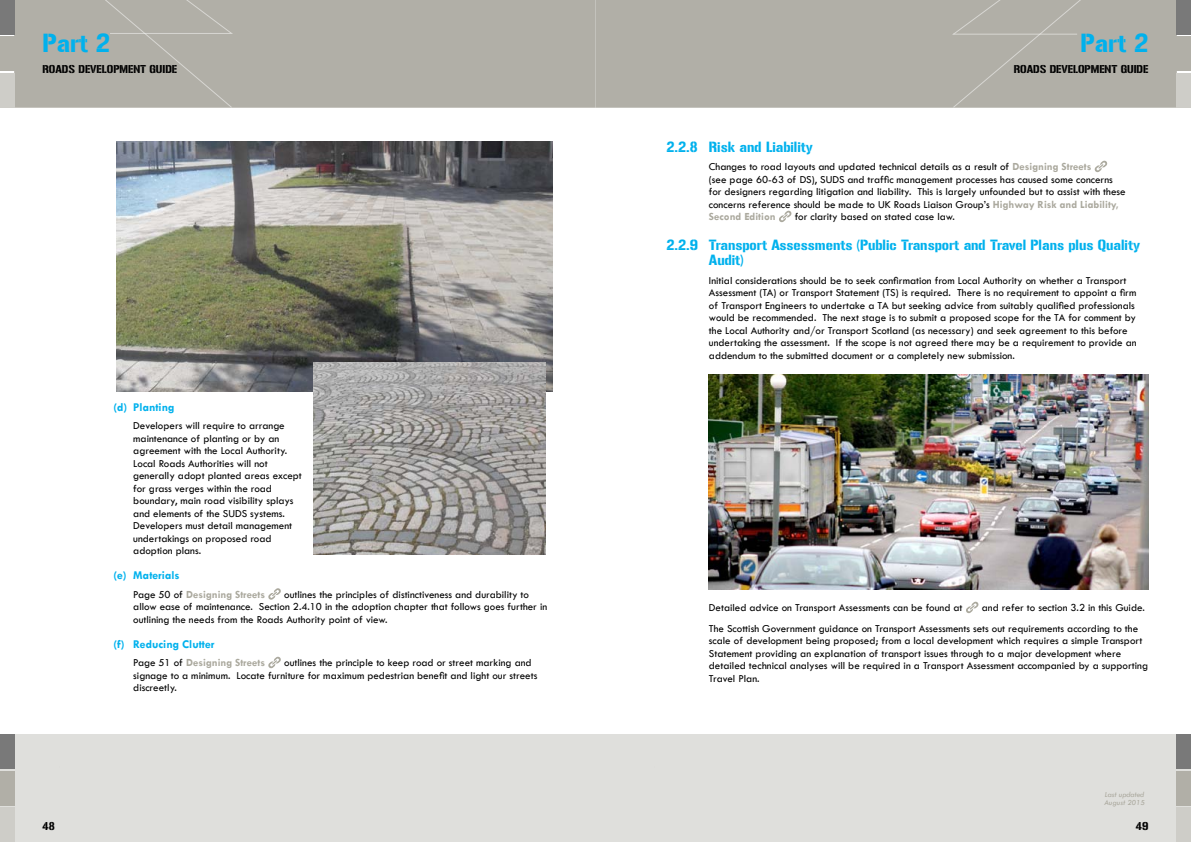
<style>
.page{position:relative;width:1191px;height:842px;background:#fff}
.page>*{position:absolute;margin:0;border:0;box-sizing:border-box;transform-origin:0 0}
.t1{font:23px "Gunplay";color:#00b1ed}
.t2{font:13px/15.6px "Gunplay";color:#00b1ed}
.t3{font:700 12px "Tw Cen";color:#00b1ed}
.t4{font:11px/12.5px "Tw Cen";color:#000}
.t5{font:700 11px "Tw Cen";color:#aba99e}
.t6{font:10px "Gunplay";color:#000}
.t7{font:italic 8px/8px "Tw Cen";color:#aba99e}
.s1{font-weight:400;color:#000}
.s2{font-weight:700;color:#aba99e}
</style>
<div class="page">
<div style="left:595px;top:0;width:581px;height:108px;background:#b1afa7"></div>
<div style="left:950px;top:0;width:132px;height:108px;background:#b1afa7"></div>
<div style="left:1176px;top:0;width:15px;height:34px;background:#797979"></div>
<div style="left:1174px;top:37px;width:17px;height:34px;background:#b1afa7"></div>
<div style="left:1176px;top:74px;width:15px;height:34px;background:#cecdc8"></div>
<div style="left:14px;top:0;width:581px;height:108px;background:#b1afa7"></div>
<div style="left:102px;top:0;width:133px;height:108px;background:#b1afa7"></div>
<div style="left:0;top:0;width:14px;height:34px;background:#797979"></div>
<div style="left:0;top:37px;width:17px;height:34px;background:#b1afa7"></div>
<div style="left:0;top:74px;width:14px;height:34px;background:#cecdc8"></div>
<div style="left:595px;top:734px;width:596px;height:108px;background:#dfdfdc"></div>
<div style="left:1176px;top:734px;width:15px;height:34px;background:#797979"></div>
<div style="left:1176px;top:771px;width:15px;height:34px;background:#b1afa7"></div>
<div style="left:1176px;top:808px;width:15px;height:34px;background:#cecdc8"></div>
<div style="left:0;top:734px;width:595px;height:108px;background:#dfdfdc"></div>
<div style="left:0;top:734px;width:14px;height:34px;background:#797979"></div>
<div style="left:0;top:771px;width:14px;height:34px;background:#b1afa7"></div>
<div style="left:0;top:808px;width:14px;height:34px;background:#cecdc8"></div>
<svg style="left:268px;top:588px;width:13px;height:12px"></svg>
<svg style="left:268px;top:656px;width:13px;height:12px"></svg>
<svg style="left:1094px;top:160px;width:13px;height:12px"></svg>
<svg style="left:779px;top:210px;width:13px;height:12px"></svg>
<img style="left:116px;top:142px;width:437px;height:249px">
<img style="left:313px;top:362px;width:233px;height:192px">
<svg style="left:966px;top:601px;width:12px;height:12px"></svg>
<img style="left:709px;top:374px;width:439px;height:216px">
<h1 class="t1" style="left:43px;top:30px;width:69px">Part 2</h1>
<p class="t6" style="left:43px;top:63px;width:136px">ROADS DEVELOPMENT GUIDE</p>
<p class="t3" style="left:113px;top:400px;width:62px">(d) Planting</p>
<p class="t4" style="left:133px;top:419px;width:170px">Developers will require to arrange maintenance of planting or by an agreement with the Local Authority.<br>Local Roads Authorities will not generally adopt planted areas except for grass verges within the road boundary, main road visibility splays and elements of the SUDS systems.<br>Developers must detail management undertakings on proposed road adoption plans.</p>
<p class="t3" style="left:113px;top:568px;width:68px">(e) Materials</p>
<p class="t5" style="left:133px;top:587px;width:133px"><span class="s1">Page 50 of</span> Designing Streets</p>
<p class="t4" style="left:133px;top:588px;width:415px;text-indent:151px">outlines the principles of distinctiveness and durability to allow ease of maintenance. Section 2.4.10 in the adoption chapter that follows goes further in outlining the needs from the Roads Authority point of view.</p>
<p class="t3" style="left:113px;top:637px;width:103px">(f) Reducing Clutter</p>
<p class="t5" style="left:133px;top:656px;width:133px"><span class="s1">Page 51 of</span> Designing Streets</p>
<p class="t4" style="left:133px;top:656px;width:405px;text-indent:151px">outlines the principle to keep road or street marking and signage to a minimum. Locate furniture for maximum pedestrian benefit and light our streets discreetly.</p>
<h1 class="t1" style="left:1080px;top:30px;width:69px">Part 2</h1>
<p class="t6" style="left:1013px;top:63px;width:136px">ROADS DEVELOPMENT GUIDE</p>
<p class="t2" style="left:666px;top:139px;width:148px">2.2.8 Risk and Liability</p>
<p class="t4" style="left:709px;top:160px;width:418px">Changes to road layouts and updated technical details as a result of <span class="s2">Designing Streets<br></span>(see page 60-63 of DS), SUDS and traffic management processes has caused some concerns for designers regarding litigation and liability. This is largely unfounded but to assist with these concerns reference should be made to UK Roads Liaison Group’s <span class="s2">Highway Risk and Liability, Second Edition</span></p>
<p class="t4" style="left:795px;top:210px;width:162px">for clarity based on stated case law.</p>
<p class="t2" style="left:709px;top:237px;width:433px;text-indent:-43px">2.2.9 Transport Assessments (Public Transport and Travel Plans plus Quality<br>Audit)</p>
<p class="t4" style="left:709px;top:274px;width:429px">Initial considerations should be to seek confirmation from Local Authority on whether a Transport Assessment (TA) or Transport Statement (TS) is required. There is no requirement to appoint a firm of Transport Engineers to undertake a TA but seeking advice from suitably qualified professionals would be recommended. The next stage is to submit a proposed scope for the TA for comment by the Local Authority and/or Transport Scotland (as necessary) and seek agreement to this before undertaking the assessment. If the scope is not agreed there may be a requirement to provide an addendum to the submitted document or a completely new submission.</p>
<p class="t4" style="left:709px;top:596px;width:437px;line-height:21px;text-indent:273px">and refer to section 3.2 in this Guide.<br>The Scottish Government guidance on Transport Assessments sets out requirements according to the</p>
<p class="t4" style="left:709px;top:634px;width:441px">scale of development being proposed; from a local development which requires a simple Transport Statement providing an explanation of transport issues through to a major development where detailed technical analyses will be required in a Transport Assessment accompanied by a supporting Travel Plan.</p>
<p class="t4" style="left:709px;top:601px;width:255px">Detailed advice on Transport Assessments can be found at</p>
<p class="t7" style="left:1104px;top:790px;width:42px">Last updated<br>August 2015</p>
<p class="t6" style="left:43px;top:820px;width:14px">48</p>
<p class="t6" style="left:1135px;top:820px;width:14px">49</p>
</div>
